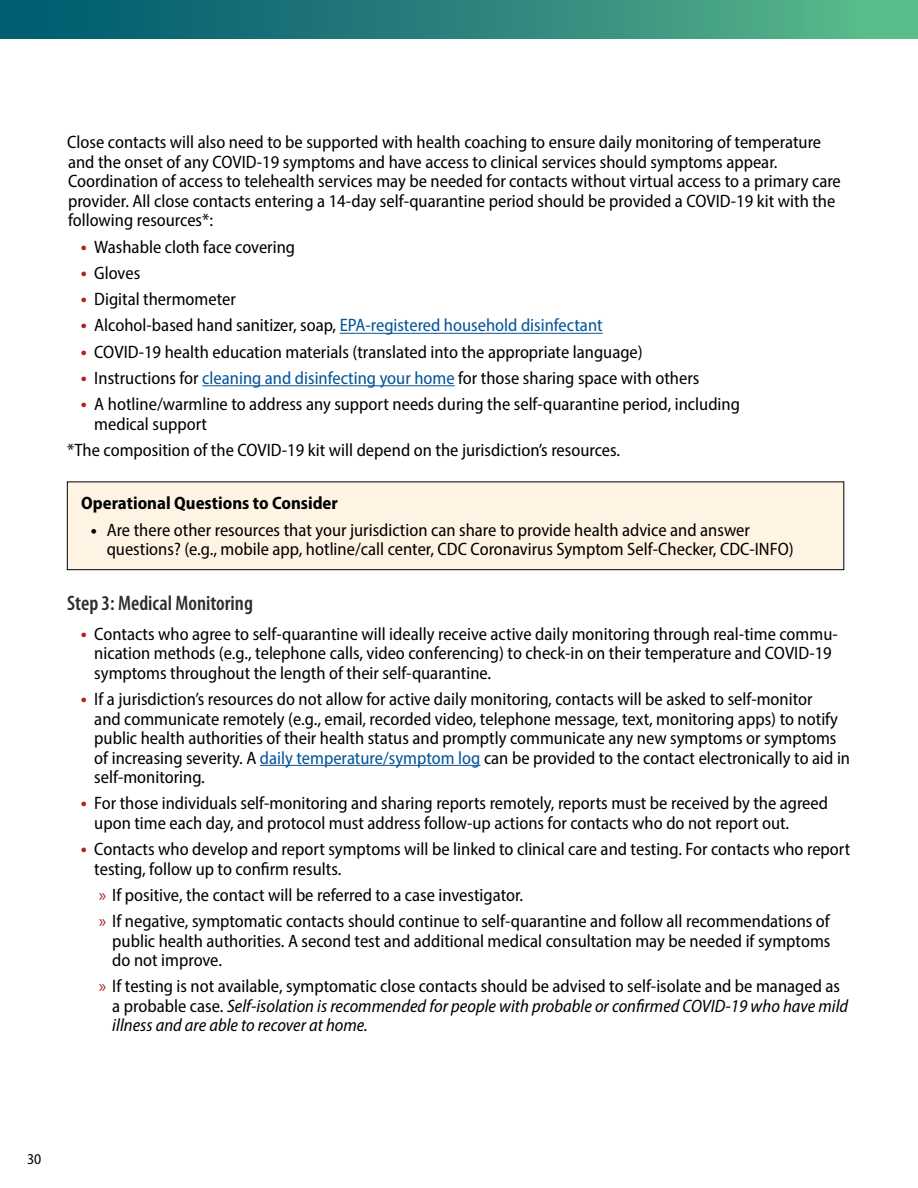
<style>
.page{position:relative;width:918px;height:1188px;background:#fff}
.page>*{position:absolute;margin:0;border:0;box-sizing:border-box;transform-origin:0 0}
.t1{font:600 condensed 21px "Myriad Pro";color:#2d2d2c}
.myriad_list_bullet{font:semi-condensed 18px/19.5px "Myriad Pro";color:#000}
.p_myriad{font:semi-condensed 18px/19.5px "Myriad Pro";color:#000}
.t2{font:italic semi-condensed 18px/19.5px "Myriad Pro";color:#000}
.myriad_list_bullet-2{font:semi-condensed 18px "Myriad Pro";color:#005499}
.Yellow_Callout_1{font:700 semi-condensed 18px "Myriad Pro";color:#000}
.t3{font:semi-condensed 15px "Myriad Pro";color:#000}
.s1{font-weight:600;font-stretch:normal;font-size:19.5px;color:#b21f24}
.s2{color:#000}
.s3{color:#005499}
.s4{font-weight:700;font-stretch:normal}
.s5{font-stretch:normal;color:#b21f24}
.s6{font-style:normal;font-stretch:normal;color:#b21f24}
.s7{font-style:normal}
</style>
<div class="page">
<div style="left:0;top:0;width:918px;height:38px;background:linear-gradient(to right,#00536e,#5dba8b)"></div>
<hr style="left:340px;top:333px;width:263px;height:1px;background:#005499">
<hr style="left:202px;top:385px;width:253px;height:1px;background:#005499">
<div style="left:67px;top:482px;width:777px;height:88px;background:#fff3e3"></div>
<div style="left:67px;top:482px;width:777px;height:88px;border:1px solid #000"></div>
<hr style="left:260px;top:765px;width:220px;height:1px;background:#005499">
<p class="p_myriad" style="left:67px;top:132px;width:775px">Close contacts will also need to be supported with health coaching to ensure daily monitoring of temperature and the onset of any COVID-19 symptoms and have access to clinical services should symptoms appear.<br>Coordination of access to telehealth services may be needed for contacts without virtual access to a primary care provider. All close contacts entering a 14-day self-quarantine period should be provided a COVID-19 kit with the following resources*:</p>
<p class="myriad_list_bullet" style="left:81px;top:237px;width:216px"><span class="s1">•</span> Washable cloth face covering</p>
<p class="myriad_list_bullet" style="left:81px;top:263px;width:61px"><span class="s1">•</span> Gloves</p>
<p class="myriad_list_bullet" style="left:81px;top:289px;width:157px"><span class="s1">•</span> Digital thermometer</p>
<p class="myriad_list_bullet-2" style="left:81px;top:314px;width:523px"><span class="s1">•</span> <span class="s2">Alcohol-based hand sanitizer, soap,</span> EPA-registered household disinfectant</p>
<p class="myriad_list_bullet" style="left:81px;top:342px;width:564px"><span class="s1">•</span> COVID-19 health education materials (translated into the appropriate language)</p>
<p class="myriad_list_bullet" style="left:81px;top:368px;width:620px"><span class="s1">•</span> Instructions for <span class="s3">cleaning and disinfecting your home</span> for those sharing space with others</p>
<p class="myriad_list_bullet" style="left:94px;top:394px;width:647px;text-indent:-14px"><span class="s1">•</span> A hotline/warmline to address any support needs during the self-quarantine period, including medical support</p>
<p class="p_myriad" style="left:67px;top:440px;width:554px">*The composition of the COVID-19 kit will depend on the jurisdiction’s resources.</p>
<p class="Yellow_Callout_1" style="left:81px;top:492px;width:258px">Operational Questions to Consider</p>
<p class="p_myriad" style="left:107px;top:519px;width:688px;text-indent:-16px"><span class="s4">•</span> Are there other resources that your jurisdiction can share to provide health advice and answer questions? (e.g., mobile app, hotline/call center, CDC Coronavirus Symptom Self-Checker, CDC-INFO)</p>
<h3 class="t1" style="left:67px;top:592px;width:187px">Step 3: Medical Monitoring</h3>
<p class="myriad_list_bullet" style="left:94px;top:624px;width:745px;text-indent:-14px"><span class="s1">•</span> Contacts who agree to self-quarantine will ideally receive active daily monitoring through real-time commu&shy;nication methods (e.g., telephone calls, video conferencing) to check-in on their temperature and COVID-19 symptoms throughout the length of their self-quarantine.</p>
<p class="myriad_list_bullet" style="left:94px;top:689px;width:757px;text-indent:-14px"><span class="s1">•</span> If a jurisdiction’s resources do not allow for active daily monitoring, contacts will be asked to self-monitor<br>and communicate remotely (e.g., email, recorded video, telephone message, text, monitoring apps) to notify public health authorities of their health status and promptly communicate any new symptoms or symptoms of increasing severity. A <span class="s3">daily temperature/symptom log</span> can be provided to the contact electronically to aid in self-monitoring.</p>
<p class="myriad_list_bullet" style="left:94px;top:793px;width:735px;text-indent:-14px"><span class="s1">•</span> For those individuals self-monitoring and sharing reports remotely, reports must be received by the agreed upon time each day, and protocol must address follow-up actions for contacts who do not report out.</p>
<p class="myriad_list_bullet" style="left:94px;top:839px;width:758px;text-indent:-14px"><span class="s1">•</span> Contacts who develop and report symptoms will be linked to clinical care and testing. For contacts who report testing, follow up to confirm results.</p>
<p class="p_myriad" style="left:99px;top:885px;width:426px"><span class="s5">»</span> If positive, the contact will be referred to a case investigator.</p>
<p class="p_myriad" style="left:112px;top:911px;width:720px;text-align:justify;text-indent:-14px"><span class="s5">»</span> If negative, symptomatic contacts should continue to self-quarantine and follow all recommendations of public health authorities. A second test and additional medical consultation may be needed if symptoms do not improve.</p>
<p class="t2" style="left:112px;top:976px;width:737px;text-indent:-14px"><span class="s6">»</span> <span class="s7">If testing is not available, symptomatic close contacts should be advised to self-isolate and be managed as a probable case.</span> Self-isolation is recommended for people with probable or confirmed COVID-19 who have mild illness and are able to recover at home.</p>
<p class="t3" style="left:27px;top:1150px;width:16px">30</p>
</div>
